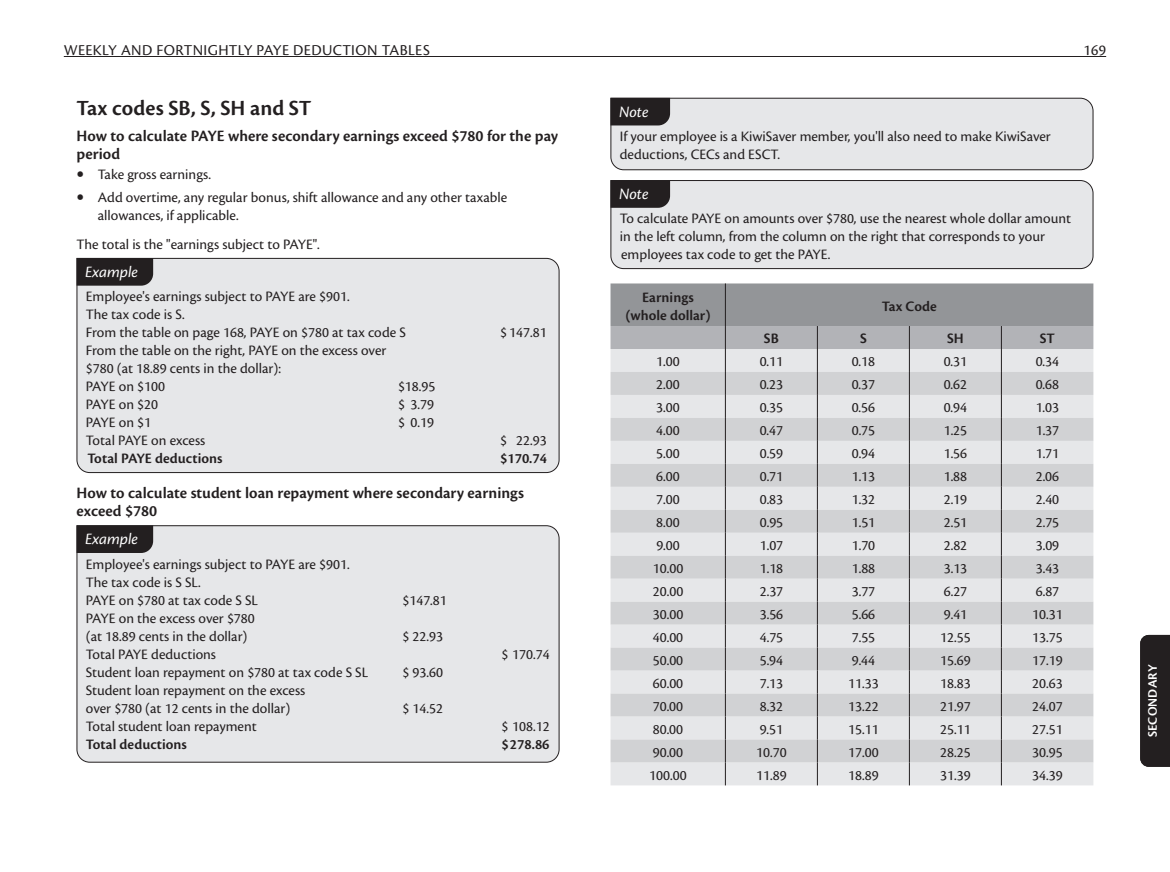
<style>
.page{position:relative;width:1170px;height:872px;background:#fff}
.page>*{position:absolute;margin:0;border:0;box-sizing:border-box;transform-origin:0 0}
.t1{font:600 22.5px "Cronos Pro";color:#231f20}
.t2{font:600 16.5px/18.8px "Cronos Pro";color:#231f20}
.t3{font:italic 16.5px "Cronos Pro";color:#fff}
.t4{font:15.75px "Cronos Pro";letter-spacing:.025em;color:#231f20}
.t5{font:15px/18px "Cronos Pro";color:#231f20}
.t6{font:600 15px/18px "Cronos Pro";color:#231f20;text-align:center}
.t7{font:600 13.5px "Cronos Pro";letter-spacing:.01em;color:#fff}
.s1{font-weight:700;font-size:21px}
</style>
<div class="page">
<hr style="left:64px;top:56px;width:1042px;height:1px;background:#231f20">
<svg style="left:610px;top:97px;width:483px;height:73px;background:#d8d9db"></svg>
<div style="left:610px;top:180px;width:483px;height:89px;background:#e6e7e9"></div>
<div style="left:610px;top:180px;width:60px;height:28px;background:#231f20"></div>
<svg style="left:610px;top:283px;width:483px;height:502px;background:#d3d4d6"></svg>
<div style="left:76px;top:258px;width:484px;height:215px;background:#e6e7e9"></div>
<div style="left:77px;top:258px;width:76px;height:28px;background:#231f20"></div>
<div style="left:76px;top:525px;width:484px;height:238px;background:#e6e7e9"></div>
<div style="left:77px;top:525px;width:76px;height:28px;background:#231f20"></div>
<div style="left:1140px;top:635px;width:29px;height:132px;background:#231f20"></div>
<p class="t4" style="left:64px;top:41px;width:367px">WEEKLY AND FORTNIGHTLY PAYE DEDUCTION TABLES</p>
<p class="t4" style="left:1083px;top:41px;width:24px">169</p>
<h1 class="t1" style="left:77px;top:95px;width:236px">Tax codes SB, S, SH and ST</h1>
<p class="t2" style="left:77px;top:126px;width:483px">How to calculate PAYE where secondary earnings exceed $780 for the pay period</p>
<p class="t5" style="left:77px;top:166px;width:136px"><span class="s1">•</span> Take gross earnings.</p>
<p class="t5" style="left:98px;top:188px;width:411px;text-indent:-21px"><span class="s1">•</span> Add overtime, any regular bonus, shift allowance and any other taxable allowances, if applicable.</p>
<p class="t5" style="left:77px;top:235px;width:245px">The total is the "earnings subject to PAYE".</p>
<p class="t5" style="left:86px;top:288px;width:321px">Employee's earnings subject to PAYE are $901.<br>The tax code is S.<br>From the table on page 168, PAYE on $780 at tax code S</p>
<p class="t3" style="left:85px;top:262px;width:55px">Example</p>
<p class="t5" style="left:500px;top:324px;width:48px">$ 147.81</p>
<p class="t5" style="left:86px;top:342px;width:302px">From the table on the right, PAYE on the excess over $780 (at 18.89 cents in the dollar):<br>PAYE on $100</p>
<p class="t5" style="left:398px;top:378px;width:39px">$18.95</p>
<p class="t5" style="left:86px;top:396px;width:74px">PAYE on $20</p>
<p class="t5" style="left:398px;top:396px;width:37px">$ 3.79</p>
<p class="t5" style="left:86px;top:414px;width:67px">PAYE on $1</p>
<p class="t5" style="left:398px;top:414px;width:37px">$ 0.19</p>
<p class="t5" style="left:86px;top:432px;width:121px">Total PAYE on excess</p>
<p class="t5" style="left:500px;top:432px;width:48px">$ 22.93</p>
<p class="t6" style="left:87px;top:450px;width:137px">Total PAYE deductions</p>
<p class="t6" style="left:500px;top:450px;width:48px">$170.74</p>
<p class="t2" style="left:77px;top:483px;width:449px">How to calculate student loan repayment where secondary earnings exceed $780</p>
<p class="t3" style="left:85px;top:530px;width:55px">Example</p>
<p class="t5" style="left:86px;top:555px;width:265px">Employee's earnings subject to PAYE are $901.<br>The tax code is S SL.<br>PAYE on $780 at tax code S SL</p>
<p class="t5" style="left:86px;top:609px;width:170px">PAYE on the excess over $780 (at 18.89 cents in the dollar)</p>
<p class="t5" style="left:402px;top:591px;width:46px">$147.81</p>
<p class="t5" style="left:402px;top:627px;width:42px">$ 22.93</p>
<p class="t5" style="left:86px;top:645px;width:132px">Total PAYE deductions</p>
<p class="t5" style="left:501px;top:645px;width:50px">$ 170.74</p>
<p class="t5" style="left:86px;top:663px;width:284px">Student loan repayment on $780 at tax code S SL</p>
<p class="t5" style="left:402px;top:663px;width:42px">$ 93.60</p>
<p class="t5" style="left:86px;top:681px;width:221px">Student loan repayment on the excess over $780 (at 12 cents in the dollar)</p>
<p class="t5" style="left:402px;top:699px;width:42px">$ 14.52</p>
<p class="t5" style="left:86px;top:717px;width:172px">Total student loan repayment</p>
<p class="t5" style="left:501px;top:717px;width:50px">$ 108.12</p>
<p class="t6" style="left:86px;top:735px;width:103px">Total deductions</p>
<p class="t6" style="left:501px;top:735px;width:49px">$278.86</p>
<p class="t3" style="left:619px;top:102px;width:31px">Note</p>
<p class="t5" style="left:619px;top:127px;width:432px">If your employee is a KiwiSaver member, you'll also need to make KiwiSaver deductions, CECs and ESCT.</p>
<p class="t3" style="left:619px;top:185px;width:31px">Note</p>
<p class="t5" style="left:619px;top:210px;width:453px">To calculate PAYE on amounts over $780, use the nearest whole dollar amount in the left column, from the column on the right that corresponds to your employees tax code to get the PAYE.</p>
<p class="t6" style="left:625px;top:288px;width:87px">Earnings (whole dollar)</p>
<p class="t6" style="left:881px;top:297px;width:57px">Tax Code</p>
<p class="t6" style="left:763px;top:330px;width:16px">SB</p>
<p class="t6" style="left:859px;top:330px;width:8px">S</p>
<p class="t6" style="left:947px;top:330px;width:18px">SH</p>
<p class="t6" style="left:1039px;top:330px;width:16px">ST</p>
<p class="t5" style="left:656px;top:353px;width:25px">1.00</p>
<p class="t5" style="left:759px;top:353px;width:25px">0.11</p>
<p class="t5" style="left:851px;top:353px;width:25px">0.18</p>
<p class="t5" style="left:943px;top:353px;width:25px">0.31</p>
<p class="t5" style="left:1035px;top:353px;width:25px">0.34</p>
<p class="t5" style="left:656px;top:376px;width:25px">2.00</p>
<p class="t5" style="left:759px;top:376px;width:25px">0.23</p>
<p class="t5" style="left:851px;top:376px;width:25px">0.37</p>
<p class="t5" style="left:943px;top:376px;width:25px">0.62</p>
<p class="t5" style="left:1035px;top:376px;width:25px">0.68</p>
<p class="t5" style="left:656px;top:399px;width:25px">3.00</p>
<p class="t5" style="left:759px;top:399px;width:25px">0.35</p>
<p class="t5" style="left:851px;top:399px;width:25px">0.56</p>
<p class="t5" style="left:943px;top:399px;width:25px">0.94</p>
<p class="t5" style="left:1035px;top:399px;width:25px">1.03</p>
<p class="t5" style="left:656px;top:421px;width:25px">4.00</p>
<p class="t5" style="left:759px;top:421px;width:25px">0.47</p>
<p class="t5" style="left:851px;top:421px;width:25px">0.75</p>
<p class="t5" style="left:943px;top:421px;width:25px">1.25</p>
<p class="t5" style="left:1035px;top:421px;width:25px">1.37</p>
<p class="t5" style="left:656px;top:444px;width:25px">5.00</p>
<p class="t5" style="left:759px;top:444px;width:25px">0.59</p>
<p class="t5" style="left:851px;top:444px;width:25px">0.94</p>
<p class="t5" style="left:943px;top:444px;width:25px">1.56</p>
<p class="t5" style="left:1035px;top:444px;width:25px">1.71</p>
<p class="t5" style="left:656px;top:467px;width:25px">6.00</p>
<p class="t5" style="left:759px;top:467px;width:25px">0.71</p>
<p class="t5" style="left:851px;top:467px;width:25px">1.13</p>
<p class="t5" style="left:943px;top:467px;width:25px">1.88</p>
<p class="t5" style="left:1035px;top:467px;width:25px">2.06</p>
<p class="t5" style="left:656px;top:490px;width:25px">7.00</p>
<p class="t5" style="left:759px;top:490px;width:25px">0.83</p>
<p class="t5" style="left:851px;top:490px;width:25px">1.32</p>
<p class="t5" style="left:943px;top:490px;width:25px">2.19</p>
<p class="t5" style="left:1035px;top:490px;width:25px">2.40</p>
<p class="t5" style="left:656px;top:513px;width:25px">8.00</p>
<p class="t5" style="left:759px;top:513px;width:25px">0.95</p>
<p class="t5" style="left:851px;top:513px;width:25px">1.51</p>
<p class="t5" style="left:943px;top:513px;width:25px">2.51</p>
<p class="t5" style="left:1035px;top:513px;width:25px">2.75</p>
<p class="t5" style="left:656px;top:536px;width:25px">9.00</p>
<p class="t5" style="left:759px;top:536px;width:25px">1.07</p>
<p class="t5" style="left:851px;top:536px;width:25px">1.70</p>
<p class="t5" style="left:943px;top:536px;width:25px">2.82</p>
<p class="t5" style="left:1035px;top:536px;width:25px">3.09</p>
<p class="t5" style="left:652px;top:559px;width:32px">10.00</p>
<p class="t5" style="left:759px;top:559px;width:25px">1.18</p>
<p class="t5" style="left:851px;top:559px;width:25px">1.88</p>
<p class="t5" style="left:943px;top:559px;width:25px">3.13</p>
<p class="t5" style="left:1035px;top:559px;width:25px">3.43</p>
<p class="t5" style="left:652px;top:582px;width:32px">20.00</p>
<p class="t5" style="left:759px;top:582px;width:25px">2.37</p>
<p class="t5" style="left:851px;top:582px;width:25px">3.77</p>
<p class="t5" style="left:943px;top:582px;width:25px">6.27</p>
<p class="t5" style="left:1035px;top:582px;width:25px">6.87</p>
<p class="t5" style="left:652px;top:605px;width:32px">30.00</p>
<p class="t5" style="left:759px;top:605px;width:25px">3.56</p>
<p class="t5" style="left:851px;top:605px;width:25px">5.66</p>
<p class="t5" style="left:943px;top:605px;width:25px">9.41</p>
<p class="t5" style="left:1032px;top:605px;width:32px">10.31</p>
<p class="t5" style="left:652px;top:628px;width:32px">40.00</p>
<p class="t5" style="left:759px;top:628px;width:25px">4.75</p>
<p class="t5" style="left:851px;top:628px;width:25px">7.55</p>
<p class="t5" style="left:940px;top:628px;width:32px">12.55</p>
<p class="t5" style="left:1032px;top:628px;width:32px">13.75</p>
<p class="t5" style="left:652px;top:651px;width:32px">50.00</p>
<p class="t5" style="left:759px;top:651px;width:25px">5.94</p>
<p class="t5" style="left:851px;top:651px;width:25px">9.44</p>
<p class="t5" style="left:940px;top:651px;width:32px">15.69</p>
<p class="t5" style="left:1032px;top:651px;width:32px">17.19</p>
<p class="t5" style="left:652px;top:674px;width:32px">60.00</p>
<p class="t5" style="left:759px;top:674px;width:25px">7.13</p>
<p class="t5" style="left:848px;top:674px;width:32px">11.33</p>
<p class="t5" style="left:940px;top:674px;width:32px">18.83</p>
<p class="t5" style="left:1032px;top:674px;width:32px">20.63</p>
<p class="t5" style="left:652px;top:697px;width:32px">70.00</p>
<p class="t5" style="left:759px;top:697px;width:25px">8.32</p>
<p class="t5" style="left:848px;top:697px;width:32px">13.22</p>
<p class="t5" style="left:940px;top:697px;width:32px">21.97</p>
<p class="t5" style="left:1032px;top:697px;width:32px">24.07</p>
<p class="t5" style="left:652px;top:720px;width:32px">80.00</p>
<p class="t5" style="left:759px;top:720px;width:25px">9.51</p>
<p class="t5" style="left:848px;top:720px;width:32px">15.11</p>
<p class="t5" style="left:940px;top:720px;width:32px">25.11</p>
<p class="t5" style="left:1032px;top:720px;width:32px">27.51</p>
<p class="t5" style="left:652px;top:743px;width:32px">90.00</p>
<p class="t5" style="left:756px;top:743px;width:32px">10.70</p>
<p class="t5" style="left:848px;top:743px;width:32px">17.00</p>
<p class="t5" style="left:940px;top:743px;width:32px">28.25</p>
<p class="t5" style="left:1032px;top:743px;width:32px">30.95</p>
<p class="t5" style="left:649px;top:766px;width:39px">100.00</p>
<p class="t5" style="left:756px;top:766px;width:32px">11.89</p>
<p class="t5" style="left:848px;top:766px;width:32px">18.89</p>
<p class="t5" style="left:940px;top:766px;width:32px">31.39</p>
<p class="t5" style="left:1032px;top:766px;width:32px">34.39</p>
<p class="t7" style="left:1144px;top:737px;width:74px;rotate:-90deg">SECONDARY</p>
</div>
